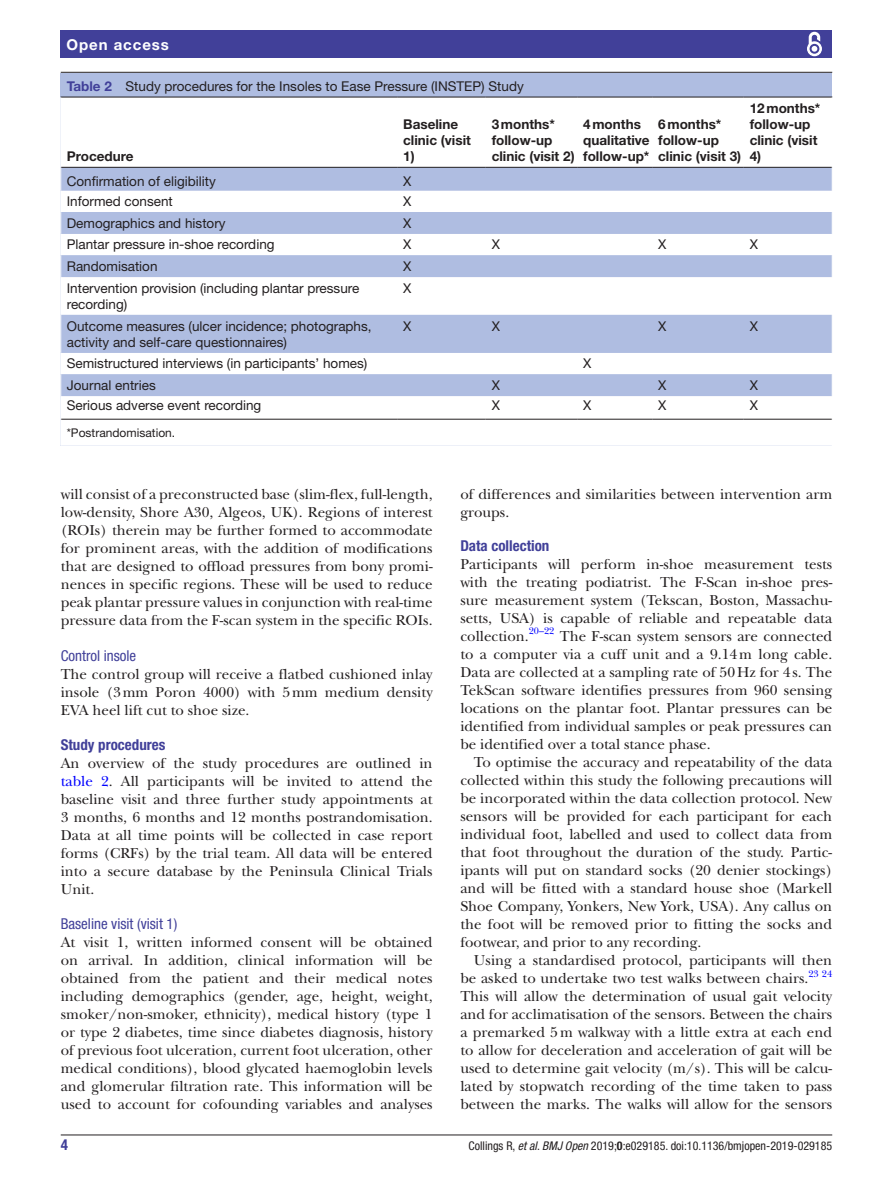
<style>
.page{position:relative;width:893px;height:1191px;background:#fff}
.page>*{position:absolute;margin:0;border:0;box-sizing:border-box;transform-origin:0 0}
.t1{font:15px/18px "New Baskerville";color:#231f20;text-align:justify}
.t2{font:condensed 15px "Helvetica Neue LT Std";color:#414099}
.t3{font:700 condensed 15px "Helvetica Neue LT Std";color:#414099}
.t4{font:700 15px "Helvetica Neue LT Std";letter-spacing:.065em;color:#fff}
.t5{font:13.5px/16.2px "Helvetica Neue LT Std";color:#231f20}
.t6{font:700 13.5px/16.2px "Helvetica Neue LT Std";color:#231f20}
.t7{font:condensed 12px "Helvetica Neue LT Std";color:#231f20}
.t8{font:12px "Helvetica Neue LT Std";color:#231f20}
.t9{font:9.9px "New Baskerville";color:#00f}
.s1{font-weight:700;color:#414099}
.s2{color:#00f}
.s3{font-style:italic}
.s4{font-weight:700}
</style>
<div class="page">
<hr style="left:61px;top:1134px;width:771px;height:1px;background:#231f20">
<div style="left:61px;top:31px;width:771px;height:27px;background:#414099"></div>
<svg style="left:807px;top:31px;width:15px;height:26px"></svg>
<div style="left:61px;top:73px;width:771px;height:373px;background:#afbde1"></div>
<hr style="left:61px;top:72px;width:771px;height:1px;background:#231f20">
<div style="left:61px;top:98px;width:771px;height:348px;background:#fff"></div>
<svg style="left:61px;top:168px;width:771px;height:228px"></svg>
<hr style="left:61px;top:97px;width:336px;height:1px;background:#231f20">
<hr style="left:61px;top:167px;width:336px;height:1px;background:#231f20">
<hr style="left:397px;top:97px;width:89px;height:1px;background:#231f20">
<hr style="left:397px;top:167px;width:89px;height:1px;background:#231f20">
<hr style="left:486px;top:97px;width:91px;height:1px;background:#231f20">
<hr style="left:486px;top:167px;width:91px;height:1px;background:#231f20">
<hr style="left:577px;top:97px;width:75px;height:1px;background:#231f20">
<hr style="left:577px;top:167px;width:75px;height:1px;background:#231f20">
<hr style="left:652px;top:97px;width:92px;height:1px;background:#231f20">
<hr style="left:652px;top:167px;width:92px;height:1px;background:#231f20">
<hr style="left:744px;top:97px;width:88px;height:1px;background:#231f20">
<hr style="left:744px;top:167px;width:88px;height:1px;background:#231f20">
<hr style="left:397px;top:419px;width:89px;height:1px;background:#231f20">
<hr style="left:486px;top:419px;width:91px;height:1px;background:#231f20">
<hr style="left:577px;top:419px;width:75px;height:1px;background:#231f20">
<hr style="left:652px;top:419px;width:92px;height:1px;background:#231f20">
<hr style="left:744px;top:419px;width:88px;height:1px;background:#231f20">
<hr style="left:61px;top:419px;width:336px;height:1px;background:#231f20">
<svg style="left:60px;top:167px;width:1px;height:110px"></svg>
<svg style="left:60px;top:353px;width:1px;height:93px"></svg>
<hr style="left:67px;top:436px;width:765px;height:1px;background:#fff">
<p class="t4" style="left:66px;top:35px;width:104px">Open access</p>
<p class="t5" style="left:67px;top:78px;width:459px"><span class="s1">Table 2</span> Study procedures for the Insoles to Ease Pressure (INSTEP) Study</p>
<p class="t6" style="left:67px;top:148px;width:68px">Procedure</p>
<p class="t6" style="left:403px;top:116px;width:69px">Baseline clinic (visit<br>1)</p>
<p class="t6" style="left:492px;top:116px;width:84px">3months* follow-up clinic (visit 2)</p>
<p class="t6" style="left:583px;top:116px;width:68px">4months qualitative follow-up*</p>
<p class="t6" style="left:658px;top:116px;width:84px">6months* follow-up clinic (visit 3)</p>
<p class="t6" style="left:750px;top:99px;width:72px">12months* follow-up clinic (visit<br>4)</p>
<p class="t5" style="left:67px;top:173px;width:150px">Confirmation of eligibility</p>
<p class="t5" style="left:403px;top:173px;width:10px">X</p>
<p class="t5" style="left:67px;top:193px;width:108px">Informed consent</p>
<p class="t5" style="left:403px;top:193px;width:10px">X</p>
<p class="t5" style="left:67px;top:215px;width:160px">Demographics and history</p>
<p class="t5" style="left:403px;top:215px;width:10px">X</p>
<p class="t5" style="left:67px;top:236px;width:209px">Plantar pressure in-shoe recording</p>
<p class="t5" style="left:403px;top:236px;width:10px">X</p>
<p class="t5" style="left:492px;top:236px;width:10px">X</p>
<p class="t5" style="left:658px;top:236px;width:10px">X</p>
<p class="t5" style="left:750px;top:236px;width:10px">X</p>
<p class="t5" style="left:67px;top:258px;width:92px">Randomisation</p>
<p class="t5" style="left:403px;top:258px;width:10px">X</p>
<p class="t5" style="left:67px;top:280px;width:294px">Intervention provision (including plantar pressure recording)</p>
<p class="t5" style="left:403px;top:280px;width:10px">X</p>
<p class="t5" style="left:67px;top:317px;width:306px">Outcome measures (ulcer incidence; photographs, activity and self-care questionnaires)</p>
<p class="t5" style="left:403px;top:317px;width:10px">X</p>
<p class="t5" style="left:492px;top:317px;width:10px">X</p>
<p class="t5" style="left:658px;top:317px;width:10px">X</p>
<p class="t5" style="left:750px;top:317px;width:10px">X</p>
<p class="t5" style="left:67px;top:355px;width:302px">Semistructured interviews (in participants’ homes)</p>
<p class="t5" style="left:583px;top:355px;width:10px">X</p>
<p class="t5" style="left:67px;top:377px;width:91px">Journal entries</p>
<p class="t5" style="left:492px;top:377px;width:10px">X</p>
<p class="t5" style="left:658px;top:377px;width:10px">X</p>
<p class="t5" style="left:750px;top:377px;width:10px">X</p>
<p class="t5" style="left:67px;top:397px;width:196px">Serious adverse event recording</p>
<p class="t5" style="left:492px;top:397px;width:10px">X</p>
<p class="t5" style="left:583px;top:397px;width:10px">X</p>
<p class="t5" style="left:658px;top:397px;width:10px">X</p>
<p class="t5" style="left:750px;top:397px;width:10px">X</p>
<p class="t8" style="left:67px;top:425px;width:110px">*Postrandomisation.</p>
<p class="t1" style="left:61px;top:485px;width:373px">will consist of a preconstructed base (slim-flex, full-length, low-density, Shore A30, Algeos, UK). Regions of interest (ROIs) therein may be further formed to accommodate for prominent areas, with the addition of modifications that are designed to offload pressures from bony promi&shy;nences in specific regions. These will be used to reduce peak plantar pressure values in conjunction with real-time pressure data from the F-scan system in the specific ROIs.</p>
<p class="t2" style="left:61px;top:646px;width:77px">Control insole</p>
<p class="t1" style="left:61px;top:665px;width:373px">The control group will receive a flatbed cushioned inlay insole (3mm Poron 4000) with 5mm medium density EVA heel lift cut to shoe size.</p>
<p class="t3" style="left:61px;top:735px;width:106px">Study procedures</p>
<p class="t1" style="left:61px;top:754px;width:373px">An overview of the study procedures are outlined in <span class="s2">table 2</span>. All participants will be invited to attend the baseline visit and three further study appointments at 3 months, 6 months and 12 months postrandomisation.<br>Data at all time points will be collected in case report forms (CRFs) by the trial team. All data will be entered into a secure database by the Peninsula Clinical Trials Unit.</p>
<p class="t2" style="left:61px;top:915px;width:118px">Baseline visit (visit 1)</p>
<p class="t1" style="left:61px;top:933px;width:373px">At visit 1, written informed consent will be obtained on arrival. In addition, clinical information will be obtained from the patient and their medical notes including demographics (gender, age, height, weight, smoker/non-smoker, ethnicity), medical history (type 1 or type 2 diabetes, time since diabetes diagnosis, history of previous foot ulceration, current foot ulceration, other medical conditions), blood glycated haemoglobin levels and glomerular filtration rate. This information will be used to account for cofounding variables and analyses</p>
<p class="t1" style="left:460px;top:485px;width:373px">of differences and similarities between intervention arm groups.</p>
<p class="t3" style="left:460px;top:537px;width:91px">Data collection</p>
<p class="t1" style="left:460px;top:555px;width:373px">Participants will perform in-shoe measurement tests with the treating podiatrist. The F-Scan in-shoe pres&shy;sure measurement system (Tekscan, Boston, Massachu&shy;setts, USA) is capable of reliable and repeatable data collection.</p>
<p class="t9" style="left:529px;top:625px;width:27px">20–22</p>
<p class="t1" style="left:460px;top:627px;width:373px;text-indent:99px">The F-scan system sensors are connected to a computer via a cuff unit and a 9.14m long cable.<br>Data are collected at a sampling rate of 50Hz for 4s. The TekScan software identifies pressures from 960 sensing locations on the plantar foot. Plantar pressures can be identified from individual samples or peak pressures can be identified over a total stance phase.</p>
<p class="t1" style="left:460px;top:753px;width:373px;text-indent:14px">To optimise the accuracy and repeatability of the data collected within this study the following precautions will be incorporated within the data collection protocol. New sensors will be provided for each participant for each individual foot, labelled and used to collect data from that foot throughout the duration of the study. Partic&shy;ipants will put on standard socks (20 denier stockings) and will be fitted with a standard house shoe (Markell Shoe Company, Yonkers, New York, USA). Any callus on the foot will be removed prior to fitting the socks and footwear, and prior to any recording.</p>
<p class="t1" style="left:460px;top:951px;width:373px;text-indent:14px">Using a standardised protocol, participants will then be asked to undertake two test walks between chairs.</p>
<p class="t9" style="left:808px;top:967px;width:25px">23 24</p>
<p class="t1" style="left:460px;top:987px;width:373px">This will allow the determination of usual gait velocity and for acclimatisation of the sensors. Between the chairs a premarked 5m walkway with a little extra at each end to allow for deceleration and acceleration of gait will be used to determine gait velocity (m/s). This will be calcu&shy;lated by stopwatch recording of the time taken to pass between the marks. The walks will allow for the sensors</p>
<p class="t3" style="left:61px;top:1135px;width:9px">4</p>
<p class="t7" style="left:469px;top:1138px;width:365px">Collings R, <span class="s3">et al</span>. <span class="s3">BMJ Open</span> 2019;<span class="s4">0</span>:e029185. doi:10.1136/bmjopen-2019-029185</p>
</div>
